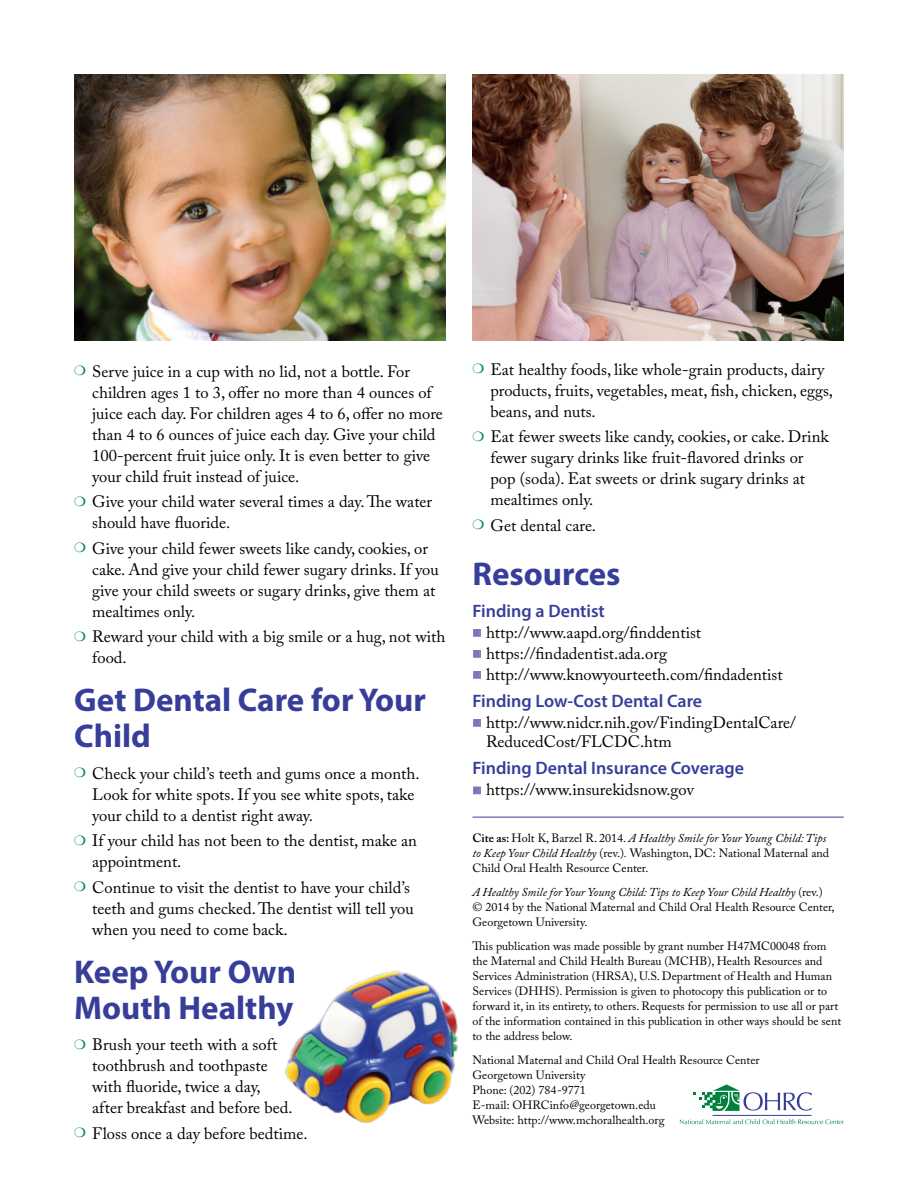
<style>
.page{position:relative;width:918px;height:1188px;background:#fff}
.page>*{position:absolute;margin:0;border:0;box-sizing:border-box;transform-origin:0 0}
.t1{font:700 33px/36px "Myriad Pro";color:#363e99}
.t2{font:600 18px "Myriad Pro";color:#363e99}
.t3{font:16.5px/21px "Adobe Caslon Pro";color:#000}
.t4{font:12px/15px "Adobe Caslon Pro";color:#000}
.s1{color:#7b78b9}
.s2{font-weight:600}
.s3{font-style:italic}
</style>
<div class="page">
<img style="left:285px;top:970px;width:174px;height:153px">
<img style="left:74px;top:74px;width:372px;height:267px">
<img style="left:472px;top:74px;width:372px;height:267px">
<hr style="left:472px;top:817px;width:372px;height:1px;background:#363e99">
<svg style="left:680px;top:1119px;width:164px;height:5px"></svg>
<hr style="left:713px;top:1115px;width:99px;height:1px;background:#363e99">
<svg style="left:694px;top:1084px;width:118px;height:27px"></svg>
<p class="t3" style="left:92px;top:360px;width:352px">Serve juice in a cup with no lid, not a bottle. For children ages 1 to 3, offer no more than 4 ounces of juice each day. For children ages 4 to 6, offer no more than 4 to 6 ounces of juice each day. Give your child 100-percent fruit juice only. It is even better to give your child fruit instead of juice.</p>
<p class="t3" style="left:92px;top:491px;width:342px">Give your child water several times a day. The water should have fluoride.</p>
<p class="t3" style="left:92px;top:537px;width:348px">Give your child fewer sweets like candy, cookies, or cake. And give your child fewer sugary drinks. If you give your child sweets or sugary drinks, give them at mealtimes only.</p>
<p class="t3" style="left:92px;top:626px;width:355px">Reward your child with a big smile or a hug, not with food.</p>
<h1 class="t1" style="left:74px;top:681px;width:353px">Get Dental Care for Your<br>Child</h1>
<p class="t3" style="left:92px;top:762px;width:329px">Check your child’s teeth and gums once a month.<br>Look for white spots. If you see white spots, take your child to a dentist right away.</p>
<p class="t3" style="left:92px;top:830px;width:326px">If your child has not been to the dentist, make an appointment.</p>
<p class="t3" style="left:92px;top:876px;width:323px">Continue to visit the dentist to have your child’s teeth and gums checked. The dentist will tell you when you need to come back.</p>
<h1 class="t1" style="left:74px;top:952px;width:223px">Keep Your Own<br>Mouth Healthy</h1>
<p class="t3" style="left:92px;top:1034px;width:202px">Brush your teeth with a soft toothbrush and toothpaste with fluoride, twice a day, after breakfast and before bed.</p>
<p class="t3" style="left:92px;top:1122px;width:217px">Floss once a day before bedtime.</p>
<p class="t3" style="left:491px;top:359px;width:344px">Eat healthy foods, like whole-grain products, dairy products, fruits, vegetables, meat, fish, chicken, eggs, beans, and nuts.</p>
<p class="t3" style="left:491px;top:426px;width:340px">Eat fewer sweets like candy, cookies, or cake. Drink fewer sugary drinks like fruit-flavored drinks or pop (soda). Eat sweets or drink sugary drinks at mealtimes only.</p>
<p class="t3" style="left:491px;top:515px;width:107px">Get dental care.</p>
<h1 class="t1" style="left:472px;top:555px;width:150px">Resources</h1>
<p class="t2" style="left:472px;top:599px;width:134px">Finding a Dentist</p>
<p class="t3" style="left:474px;top:621px;width:229px"><span class="s1">■</span> http://www.aapd.org/finddentist</p>
<p class="t3" style="left:474px;top:642px;width:195px"><span class="s1">■</span> https://findadentist.ada.org</p>
<p class="t3" style="left:474px;top:663px;width:311px"><span class="s1">■</span> http://www.knowyourteeth.com/findadentist</p>
<p class="t2" style="left:472px;top:689px;width:231px">Finding Low-Cost Dental Care</p>
<p class="t3" style="left:486px;top:712px;width:311px;line-height:19.5px;text-indent:-12px"><span class="s1">■</span> http://www.nidcr.nih.gov/FindingDentalCare/<br>ReducedCost/FLCDC.htm</p>
<p class="t2" style="left:472px;top:757px;width:273px">Finding Dental Insurance Coverage</p>
<p class="t3" style="left:474px;top:779px;width:222px"><span class="s1">■</span> https://www.insurekidsnow.gov</p>
<p class="t4" style="left:472px;top:831px;width:358px"><span class="s2">Cite as:</span> Holt K, Barzel R. 2014. <span class="s3">A Healthy Smile for Your Young Child: Tips to Keep Your Child Healthy</span> (rev.)<span class="s3">.</span> Washington, DC: National Maternal and<br>Child Oral Health Resource Center.</p>
<p class="t4" style="left:472px;top:885px;width:364px"><span class="s3">A Healthy Smile for Your Young Child: Tips to Keep Your Child Healthy</span> (rev.) © 2014 by the National Maternal and Child Oral Health Resource Center,<br>Georgetown University.</p>
<p class="t4" style="left:472px;top:939px;width:370px">This publication was made possible by grant number H47MC00048 from the Maternal and Child Health Bureau (MCHB), Health Resources and Services Administration (HRSA), U.S. Department of Health and Human Services (DHHS). Permission is given to photocopy this publication or to forward it, in its entirety, to others. Requests for permission to use all or part of the information contained in this publication in other ways should be sent to the address below.</p>
<p class="t4" style="left:472px;top:1053px;width:289px">National Maternal and Child Oral Health Resource Center Georgetown University<br>Phone: (202) 784-9771<br>E-mail: OHRCinfo@georgetown.edu<br>Website: http://www.mchoralhealth.org</p>
</div>
